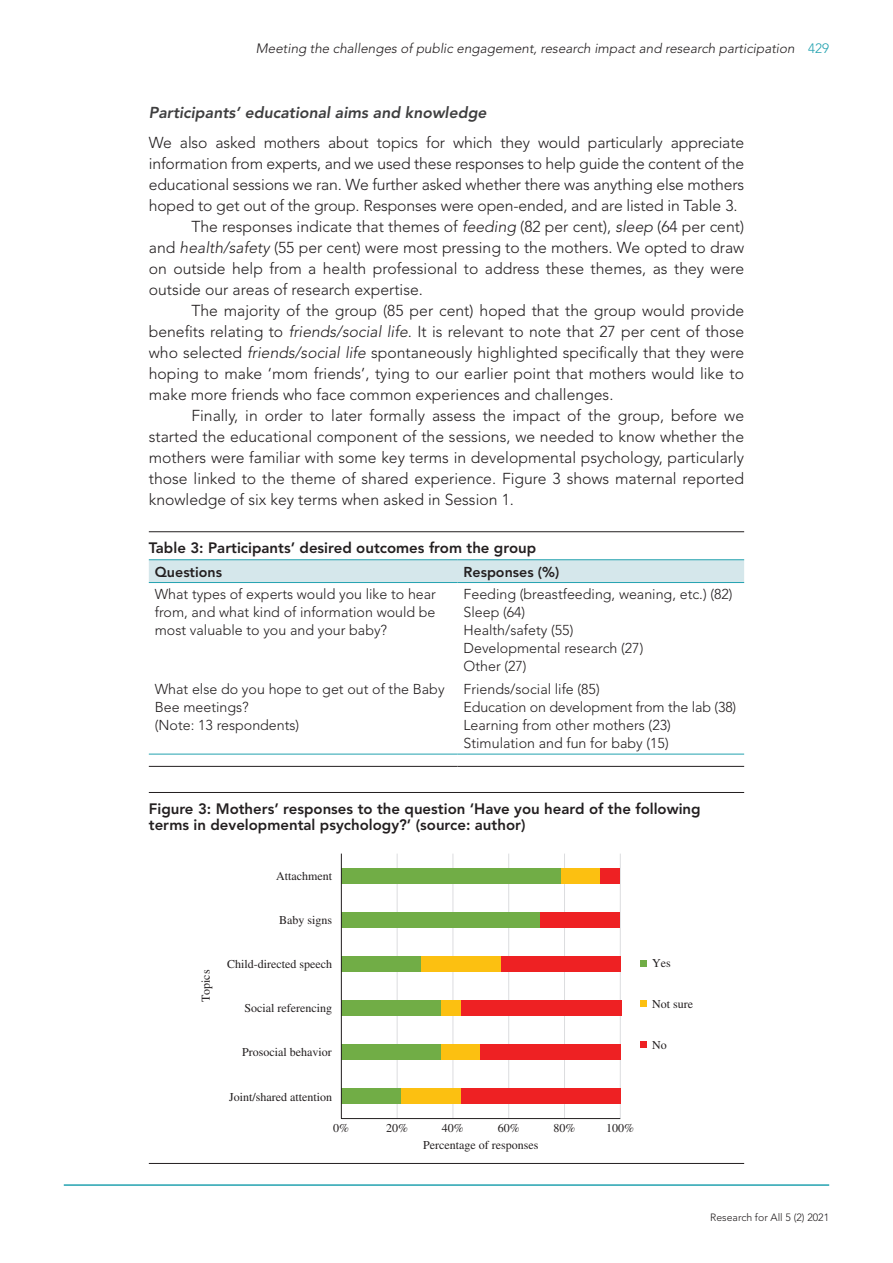
<style>
.page{position:relative;width:893px;height:1263px;background:#fff}
.page>*{position:absolute;margin:0;border:0;box-sizing:border-box;transform-origin:0 0}
.t1{font:300 15.75px "Avenir LT Std";color:#231f20}
.t2{font:italic 800 15.75px "Avenir LT Std";color:#3e3e3f}
.t3{font:800 15px/16.5px "Avenir LT Std";color:#231f20}
.t4{font:300 14.25px/18px "Avenir LT Std";color:#231f20}
.t5{font:800 14.25px "Avenir LT Std";color:#231f20}
.t6{font:italic 300 13.5px "Avenir LT Std";color:#231f20}
.t7{font:12px "Times";color:#231f20}
.t8{font:300 10.5px "Avenir LT Std";color:#231f20}
.s1{font-style:normal;color:#23a2b0}
.s2{font-style:italic}
</style>
<div class="page">
<hr style="left:64px;top:1184px;width:765px;height:2px;background:#23a2b0">
<hr style="left:149px;top:792px;width:595px;height:1px;background:#231f20">
<hr style="left:149px;top:1163px;width:595px;height:1px;background:#231f20">
<hr style="left:397px;top:853px;width:1px;height:265px;background:#dcdddf">
<hr style="left:453px;top:853px;width:1px;height:265px;background:#dcdddf">
<hr style="left:508px;top:853px;width:1px;height:265px;background:#dcdddf">
<hr style="left:564px;top:853px;width:1px;height:265px;background:#dcdddf">
<hr style="left:620px;top:853px;width:1px;height:265px;background:#dcdddf">
<div style="left:341px;top:1089px;width:60px;height:15px;background:#71ad46"></div>
<div style="left:341px;top:1044px;width:100px;height:16px;background:#71ad46"></div>
<div style="left:341px;top:1000px;width:100px;height:16px;background:#71ad46"></div>
<div style="left:341px;top:956px;width:80px;height:16px;background:#71ad46"></div>
<div style="left:341px;top:912px;width:200px;height:16px;background:#71ad46"></div>
<div style="left:341px;top:868px;width:220px;height:15px;background:#71ad46"></div>
<div style="left:401px;top:1089px;width:60px;height:15px;background:#fcc011"></div>
<div style="left:441px;top:1000px;width:20px;height:16px;background:#fcc011"></div>
<div style="left:421px;top:956px;width:80px;height:16px;background:#fcc011"></div>
<div style="left:561px;top:868px;width:39px;height:15px;background:#fcc011"></div>
<div style="left:441px;top:1044px;width:40px;height:16px;background:#fcc011"></div>
<div style="left:461px;top:1089px;width:159px;height:15px;background:#ee2123"></div>
<div style="left:481px;top:1044px;width:140px;height:16px;background:#ee2123"></div>
<div style="left:461px;top:1000px;width:160px;height:16px;background:#ee2123"></div>
<div style="left:501px;top:956px;width:119px;height:16px;background:#ee2123"></div>
<div style="left:541px;top:912px;width:79px;height:16px;background:#ee2123"></div>
<div style="left:600px;top:868px;width:20px;height:15px;background:#ee2123"></div>
<hr style="left:341px;top:1118px;width:279px;height:1px;background:#231f20">
<hr style="left:341px;top:853px;width:1px;height:265px;background:#231f20">
<svg style="left:641px;top:960px;width:6px;height:6px"></svg>
<svg style="left:641px;top:1001px;width:6px;height:6px"></svg>
<div style="left:641px;top:1041px;width:6px;height:7px;background:#ee2123"></div>
<hr style="left:149px;top:531px;width:595px;height:1px;background:#231f20">
<div style="left:149px;top:560px;width:595px;height:22px;background:#d5e7eb"></div>
<hr style="left:149px;top:754px;width:308px;height:1px;background:#23a2b0">
<hr style="left:457px;top:754px;width:287px;height:1px;background:#23a2b0">
<hr style="left:149px;top:766px;width:308px;height:1px;background:#231f20">
<hr style="left:457px;top:766px;width:287px;height:1px;background:#231f20">
<hr style="left:149px;top:559px;width:308px;height:1px;background:#23a2b0">
<hr style="left:457px;top:559px;width:287px;height:1px;background:#23a2b0">
<hr style="left:149px;top:582px;width:308px;height:1px;background:#23a2b0">
<hr style="left:457px;top:582px;width:287px;height:1px;background:#23a2b0">
<p class="t6" style="left:256px;top:40px;width:575px">Meeting the challenges of public engagement, research impact and research participation <span class="s1">429</span></p>
<p class="t2" style="left:149px;top:103px;width:339px">Participants’ educational aims and knowledge</p>
<p class="t1" style="left:149px;top:133px;width:597px">We also asked mothers about topics for which they would particularly appreciate</p>
<p class="t1" style="left:149px;top:154px;width:597px">information from experts, and we used these responses to help guide the content of the</p>
<p class="t1" style="left:149px;top:175px;width:597px">educational sessions we ran. We further asked whether there was anything else mothers</p>
<p class="t1" style="left:149px;top:196px;width:590px">hoped to get out of the group. Responses were open-ended, and are listed in Table 3.</p>
<p class="t1" style="left:191px;top:217px;width:554px">The responses indicate that themes of <span class="s2">feeding</span> (82 per cent), <span class="s2">sleep</span> (64 per cent)</p>
<p class="t1" style="left:149px;top:238px;width:597px">and <span class="s2">health/safety</span> (55 per cent) were most pressing to the mothers. We opted to draw</p>
<p class="t1" style="left:149px;top:259px;width:597px">on outside help from a health professional to address these themes, as they were</p>
<p class="t1" style="left:149px;top:280px;width:276px">outside our areas of research expertise.</p>
<p class="t1" style="left:191px;top:301px;width:554px">The majority of the group (85 per cent) hoped that the group would provide</p>
<p class="t1" style="left:149px;top:322px;width:597px">benefits relating to <span class="s2">friends/social life</span>. It is relevant to note that 27 per cent of those</p>
<p class="t1" style="left:149px;top:343px;width:597px">who selected <span class="s2">friends/social life</span> spontaneously highlighted specifically that they were</p>
<p class="t1" style="left:149px;top:364px;width:597px">hoping to make ‘mom friends’, tying to our earlier point that mothers would like to</p>
<p class="t1" style="left:149px;top:385px;width:466px">make more friends who face common experiences and challenges.</p>
<p class="t1" style="left:191px;top:406px;width:554px">Finally, in order to later formally assess the impact of the group, before we</p>
<p class="t1" style="left:149px;top:427px;width:597px">started the educational component of the sessions, we needed to know whether the</p>
<p class="t1" style="left:149px;top:448px;width:597px">mothers were familiar with some key terms in developmental psychology, particularly</p>
<p class="t1" style="left:149px;top:469px;width:597px">those linked to the theme of shared experience. Figure 3 shows maternal reported</p>
<p class="t1" style="left:149px;top:490px;width:367px">knowledge of six key terms when asked in Session 1.</p>
<p class="t3" style="left:149px;top:540px;width:389px">Table 3: Participants’ desired outcomes from the group</p>
<p class="t5" style="left:155px;top:563px;width:69px">Questions</p>
<p class="t5" style="left:463px;top:563px;width:97px">Responses (%)</p>
<p class="t4" style="left:155px;top:585px;width:283px;text-align:justify">What types of experts would you like to hear from, and what kind of information would be most valuable to you and your baby?</p>
<p class="t4" style="left:463px;top:585px;width:271px">Feeding (breastfeeding, weaning, etc.) (82)<br>Sleep (64)<br>Health/safety (55)<br>Developmental research (27)<br>Other (27)</p>
<p class="t4" style="left:155px;top:680px;width:291px">What else do you hope to get out of the Baby<br>Bee meetings?<br>(Note: 13 respondents)</p>
<p class="t4" style="left:463px;top:680px;width:274px">Friends/social life (85)<br>Education on development from the lab (38)<br>Learning from other mothers (23)<br>Stimulation and fun for baby (15)</p>
<p class="t3" style="left:149px;top:800px;width:553px">Figure 3: Mothers’ responses to the question ‘Have you heard of the following terms in developmental psychology?’ (source: author)</p>
<p class="t7" style="left:276px;top:869px;width:57px">Attachment</p>
<p class="t7" style="left:199px;top:1002px;width:34px;rotate:-90deg">Topics</p>
<p class="t7" style="left:279px;top:913px;width:55px">Baby signs</p>
<p class="t7" style="left:227px;top:957px;width:106px">Child-directed speech</p>
<p class="t7" style="left:244px;top:1001px;width:89px">Social referencing</p>
<p class="t7" style="left:242px;top:1045px;width:91px">Prosocial behavior</p>
<p class="t7" style="left:229px;top:1090px;width:104px">Joint/shared attention</p>
<p class="t7" style="left:333px;top:1121px;width:17px">0%</p>
<p class="t7" style="left:386px;top:1121px;width:23px">20%</p>
<p class="t7" style="left:442px;top:1121px;width:23px">40%</p>
<p class="t7" style="left:498px;top:1121px;width:23px">60%</p>
<p class="t7" style="left:553px;top:1121px;width:23px">80%</p>
<p class="t7" style="left:606px;top:1121px;width:29px">100%</p>
<p class="t7" style="left:423px;top:1138px;width:117px">Percentage of responses</p>
<p class="t7" style="left:652px;top:956px;width:20px">Yes</p>
<p class="t7" style="left:652px;top:997px;width:42px">Not sure</p>
<p class="t7" style="left:652px;top:1038px;width:16px">No</p>
<p class="t8" style="left:710px;top:1212px;width:120px">Research for All 5 (2) 2021</p>
</div>
